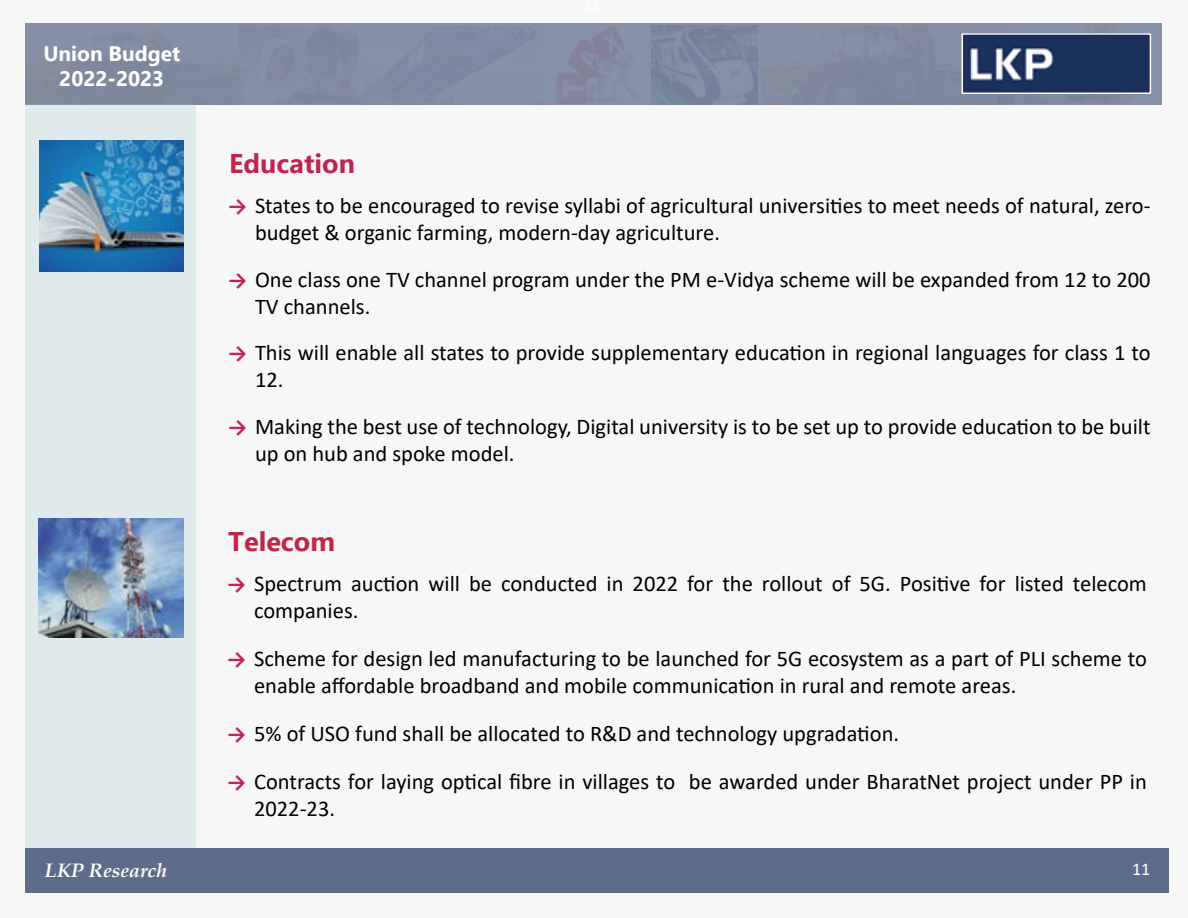
<style>
.page{position:relative;width:1188px;height:918px;background:#f7f7f7}
.page>*{position:absolute;margin:0;border:0;box-sizing:border-box;transform-origin:0 0}
.t1{font:700 27px "Ebrima";color:#c0264b}
.t2{font:22.5px/27px "Calibri";color:#000}
.t3{font:700 21px/25.2px "Ebrima";color:#fff;text-align:center}
.t4{font:italic 700 19.5px "Book Antiqua";color:#fff}
.t5{font:18px "Calibri";color:#fff}
.s1{font-weight:700;font-size:21px;color:#c0264b}
</style>
<div class="page">
<div style="left:25px;top:848px;width:1143px;height:44px;background:#5c6c8a"></div>
<div style="left:26px;top:23px;width:1136px;height:81px;background:#828ca1"></div>
<img style="left:965px;top:36px;width:183px;height:55px">
<div style="left:962px;top:33px;width:189px;height:61px;border:2px solid #fff"></div>
<div style="left:26px;top:104px;width:170px;height:744px;background:#dfeaed"></div>
<img style="left:39px;top:140px;width:144px;height:132px">
<img style="left:38px;top:519px;width:146px;height:118px">
<p class="t3" style="left:43px;top:40px;width:138px">Union Budget<br>2022-2023</p>
<p class="t4" style="left:45px;top:857px;width:123px">LKP Research</p>
<p class="t1" style="left:229px;top:142px;width:127px">Education</p>
<p class="t2" style="left:255px;top:192px;width:897px;text-indent:-27px"><span class="s1">→</span> States to be encouraged to revise syllabi of agricultural universities to meet needs of natural, zero&shy;budget &amp; organic farming, modern-day agriculture.</p>
<p class="t2" style="left:255px;top:265px;width:897px;text-indent:-27px"><span class="s1">→</span> One class one TV channel program under the PM e-Vidya scheme will be expanded from 12 to 200<br>TV channels.</p>
<p class="t2" style="left:255px;top:339px;width:897px;text-indent:-27px"><span class="s1">→</span> This will enable all states to provide supplementary education in regional languages for class 1 to<br>12.</p>
<p class="t2" style="left:255px;top:412px;width:897px;text-indent:-27px"><span class="s1">→</span> Making the best use of technology, Digital university is to be set up to provide education to be built up on hub and spoke model.</p>
<p class="t1" style="left:228px;top:520px;width:108px">Telecom</p>
<p class="t2" style="left:254px;top:570px;width:894px;text-indent:-27px"><span class="s1">→</span> Spectrum auction will be conducted in 2022 for the rollout of 5G. Positive for listed telecom companies.</p>
<p class="t2" style="left:254px;top:645px;width:894px;text-indent:-27px"><span class="s1">→</span> Scheme for design led manufacturing to be launched for 5G ecosystem as a part of PLI scheme to enable affordable broadband and mobile communication in rural and remote areas.</p>
<p class="t2" style="left:227px;top:720px;width:674px"><span class="s1">→</span> 5% of USO fund shall be allocated to R&amp;D and technology upgradation.</p>
<p class="t2" style="left:254px;top:768px;width:894px;text-indent:-27px"><span class="s1">→</span> Contracts for laying optical fibre in villages to be awarded under BharatNet project under PP in<br>2022-23.</p>
<p class="t5" style="left:1132px;top:856px;width:20px">11</p>
</div>
